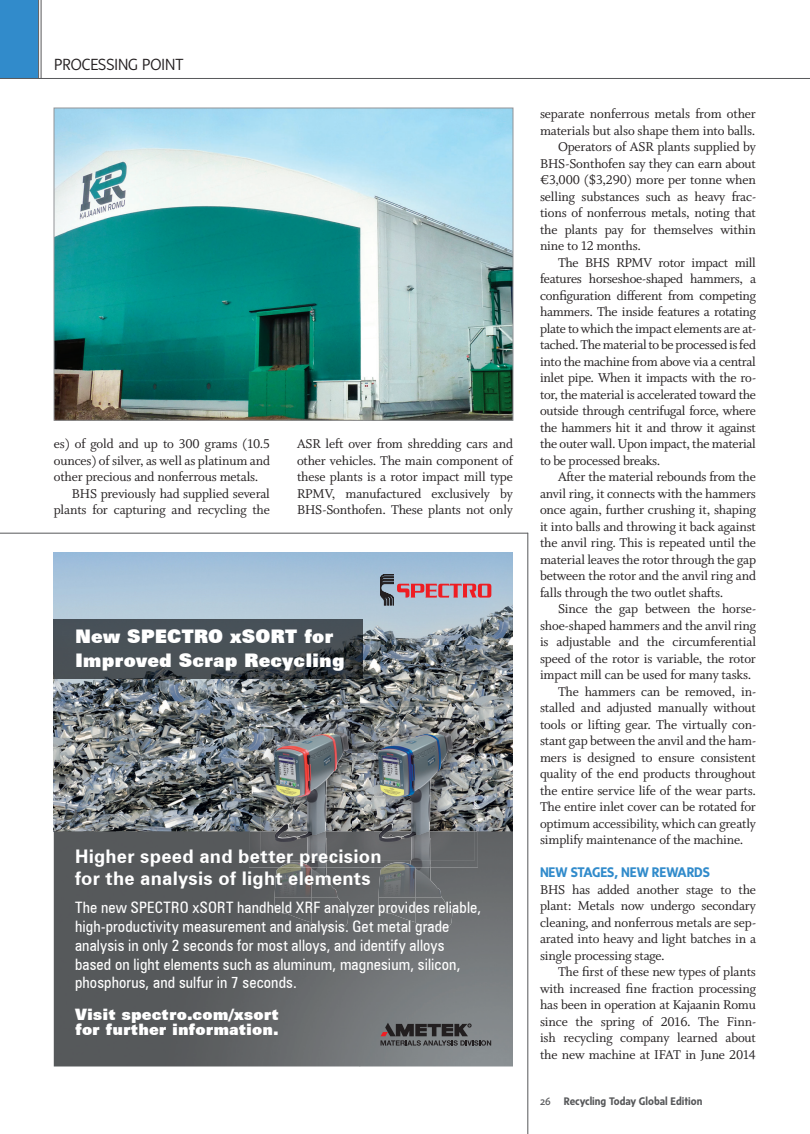
<style>
.page{position:relative;width:810px;height:1134px;background:#fff}
.page>*{position:absolute;margin:0;border:0;box-sizing:border-box;transform-origin:0 0}
.t1{font:700 18.75px/22.5px "Zurich BT";letter-spacing:.015em;color:#fff}
.t2{font:900 18.75px/24px "Zurich BT";color:#fff}
.t3{font:300 16.5px "Sense";color:#231f20}
.t4{font:condensed 15.75px/18.9px "Zurich BT";letter-spacing:.01em;color:#fff}
.t5{font:900 15.75px/14.5px "Zurich BT";color:#fff}
.RTGE_Body_Copy{font:14.25px/16.5px "Whitman Roman LF";letter-spacing:-.01em;color:#231f20;text-align:justify}
.RTGE_Subhead{font:700 14.25px "Sense";letter-spacing:-.01em;color:#318bcb}
.t6{font:700 11.25px "Sense";color:#57585a}
.s1{font-weight:400}
</style>
<div class="page">
<div style="left:0;top:0;width:38px;height:78px;background:#318bcb"></div>
<hr style="left:0;top:78px;width:810px;height:1px;background:#57585a">
<hr style="left:527px;top:533px;width:1px;height:601px;background:#57585a">
<hr style="left:0;top:533px;width:528px;height:1px;background:#57585a">
<img style="left:56px;top:110px;width:455px;height:309px">
<div style="left:54px;top:108px;width:459px;height:313px;border:1px solid #939598"></div>
<img style="left:54px;top:552px;width:306px;height:68px">
<img style="left:360px;top:552px;width:153px;height:186px">
<img style="left:54px;top:678px;width:306px;height:60px">
<img style="left:54px;top:738px;width:195px;height:93px">
<img style="left:478px;top:738px;width:35px;height:93px">
<img style="left:54px;top:831px;width:459px;height:235px">
<svg style="left:380px;top:575px;width:111px;height:30px;background:#af95a5"></svg>
<svg style="left:381px;top:1023px;width:110px;height:23px;background:#5c5b5d"></svg>
<img style="left:54px;top:620px;width:309px;height:58px">
<img style="left:274px;top:867px;width:37px;height:56px">
<img style="left:311px;top:898px;width:38px;height:30px">
<img style="left:311px;top:867px;width:27px;height:31px">
<img style="left:249px;top:707px;width:104px;height:160px">
<img style="left:280px;top:860px;width:47px;height:7px">
<img style="left:260px;top:714px;width:93px;height:146px">
<img style="left:260px;top:831px;width:93px;height:1px">
<img style="left:307px;top:842px;width:19px;height:18px">
<img style="left:274px;top:732px;width:75px;height:110px">
<img style="left:378px;top:867px;width:37px;height:56px">
<img style="left:415px;top:897px;width:37px;height:31px">
<img style="left:415px;top:867px;width:27px;height:31px">
<img style="left:374px;top:707px;width:104px;height:124px">
<img style="left:431px;top:832px;width:47px;height:35px">
<img style="left:353px;top:860px;width:31px;height:7px">
<img style="left:353px;top:707px;width:21px;height:153px">
<img style="left:384px;top:860px;width:47px;height:7px">
<img style="left:374px;top:714px;width:101px;height:146px">
<img style="left:374px;top:831px;width:101px;height:1px">
<img style="left:364px;top:714px;width:7px;height:146px">
<svg style="left:353px;top:831px;width:21px;height:1px"></svg>
<img style="left:411px;top:842px;width:19px;height:18px">
<img style="left:378px;top:732px;width:74px;height:110px">
<hr style="left:41px;top:0;width:1px;height:79px;background:#57585a">
<hr style="left:38px;top:0;width:1px;height:79px;background:#57585a">
<p class="t3" style="left:54px;top:55px;width:131px">PROCESSING POINT</p>
<p class="RTGE_Body_Copy" style="left:54px;top:436px;width:218px">es) of gold and up to 300 grams (10.5 ounces) of silver, as well as platinum and other precious and nonferrous metals.</p>
<p class="RTGE_Body_Copy" style="left:54px;top:485px;width:218px;text-align:right">BHS previously had supplied several plants for capturing and recycling the</p>
<p class="RTGE_Body_Copy" style="left:297px;top:436px;width:218px">ASR left over from shredding cars and other vehicles. The main component of these plants is a rotor impact mill type RPMV, manufactured exclusively by BHS-Sonthofen. These plants not only</p>
<p class="t2" style="left:75px;top:625px;width:271px">New SPECTRO xSORT for<br>Improved Scrap Recycling</p>
<p class="t1" style="left:75px;top:845px;width:308px">Higher speed and better precision for the analysis of light elements</p>
<p class="t4" style="left:75px;top:898px;width:408px">The new SPECTRO xSORT handheld XRF analyzer provides reliable, high-productivity measurement and analysis. Get metal grade analysis in only 2 seconds for most alloys, and identify alloys based on light elements such as aluminum, magnesium, silicon, phosphorus, and sulfur in 7 seconds.</p>
<p class="t5" style="left:75px;top:1007px;width:205px">Visit spectro.com/xsort for further information.</p>
<p class="RTGE_Body_Copy" style="left:540px;top:106px;width:217px">separate nonferrous metals from other materials but also shape them into balls.</p>
<p class="RTGE_Body_Copy" style="left:540px;top:139px;width:218px;text-indent:18px">Operators of ASR plants supplied by BHS-Sonthofen say they can earn about €3,000 ($3,290) more per tonne when selling substances such as heavy frac&shy;tions of nonferrous metals, noting that the plants pay for themselves within nine to 12 months.</p>
<p class="RTGE_Body_Copy" style="left:540px;top:254px;width:218px;text-indent:18px">The BHS RPMV rotor impact mill features horseshoe-shaped hammers, a configuration different from competing hammers. The inside features a rotating plate to which the impact elements are at&shy;tached. The material to be processed is fed into the machine from above via a central inlet pipe. When it impacts with the ro&shy;tor, the material is accelerated toward the outside through centrifugal force, where the hammers hit it and throw it against the outer wall. Upon impact, the material to be processed breaks.</p>
<p class="RTGE_Body_Copy" style="left:540px;top:469px;width:218px;text-indent:18px">After the material rebounds from the anvil ring, it connects with the hammers once again, further crushing it, shaping it into balls and throwing it back against the anvil ring. This is repeated until the material leaves the rotor through the gap between the rotor and the anvil ring and falls through the two outlet shafts.</p>
<p class="RTGE_Body_Copy" style="left:540px;top:601px;width:218px;text-indent:18px">Since the gap between the horse&shy;shoe-shaped hammers and the anvil ring is adjustable and the circumferential speed of the rotor is variable, the rotor impact mill can be used for many tasks.</p>
<p class="RTGE_Body_Copy" style="left:540px;top:683px;width:218px;text-indent:18px">The hammers can be removed, in&shy;stalled and adjusted manually without tools or lifting gear. The virtually con&shy;stant gap between the anvil and the ham&shy;mers is designed to ensure consistent quality of the end products throughout the entire service life of the wear parts.<br>The entire inlet cover can be rotated for optimum accessibility, which can greatly simplify maintenance of the machine.</p>
<p class="RTGE_Subhead" style="left:540px;top:864px;width:172px">NEW STAGES, NEW REWARDS</p>
<p class="RTGE_Body_Copy" style="left:540px;top:881px;width:218px">BHS has added another stage to the plant: Metals now undergo secondary cleaning, and nonferrous metals are sep&shy;arated into heavy and light batches in a single processing stage.</p>
<p class="RTGE_Body_Copy" style="left:540px;top:964px;width:218px;text-indent:18px">The first of these new types of plants with increased fine fraction processing has been in operation at Kajaanin Romu since the spring of 2016. The Finn&shy;ish recycling company learned about the new machine at IFAT in June 2014</p>
<p class="t6" style="left:540px;top:1094px;width:164px"><span class="s1">26</span> Recycling Today Global Edition</p>
</div>
